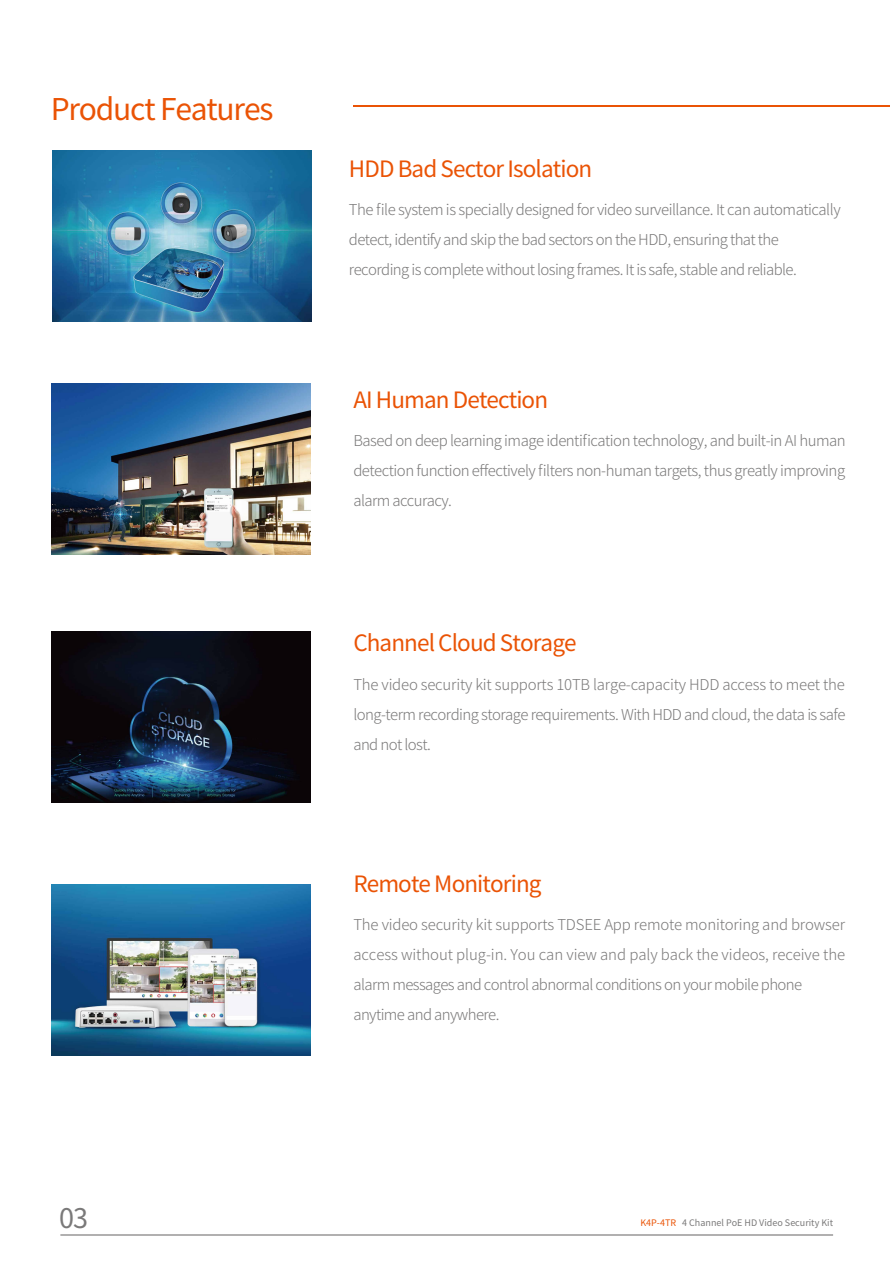
<style>
.page{position:relative;width:893px;height:1263px;background:#fff}
.page>*{position:absolute;margin:0;border:0;box-sizing:border-box;transform-origin:0 0}
.t1{font:30px "Source Han Sans CN";letter-spacing:-.04em;color:#ea5305}
.t2{font:27px "Source Han Sans CN";color:#7a7979}
.t3{font:22.5px "Source Han Sans CN";letter-spacing:-.04em;color:#ea5305}
.t4{font:300 15px/30px "Source Han Sans CN";letter-spacing:-.04em;color:#7a7979;text-align:justify}
.t5{font:300 15px/30px "Source Han Sans CN";letter-spacing:-.01em;color:#7a7979}
.t6{font:9px "Source Han Sans CN";color:#7a7979}
.s1{color:#ea5305}
</style>
<div class="page">
<hr style="left:60px;top:1235px;width:773px;height:1px;background:#646363">
<hr style="left:353px;top:105px;width:537px;height:1px;background:#ea5305">
<img style="left:53px;top:151px;width:258px;height:171px">
<img style="left:51px;top:383px;width:259px;height:172px">
<img style="left:51px;top:631px;width:259px;height:171px">
<img style="left:51px;top:884px;width:259px;height:172px">
<h1 class="t1" style="left:51px;top:92px;width:224px">Product Features</h1>
<h3 class="t3" style="left:349px;top:156px;width:245px">HDD Bad Sector Isolation</h3>
<p class="t4" style="left:349px;top:195px;width:493px;text-align:left">The file system is specially designed for video surveillance. It can automatically detect, identify and skip the bad sectors on the HDD, ensuring that the recording is complete without losing frames. It is safe, stable and reliable.</p>
<h3 class="t3" style="left:353px;top:387px;width:196px">AI Human Detection</h3>
<p class="t4" style="left:353px;top:426px;width:494px">Based on deep learning image identification technology, and built-in AI human detection function effectively filters non-human targets, thus greatly improving alarm accuracy.</p>
<h3 class="t3" style="left:353px;top:630px;width:225px">Channel Cloud Storage</h3>
<p class="t4" style="left:353px;top:669px;width:493px">The video security kit supports 10TB large-capacity HDD access to meet the long-term recording storage requirements. With HDD and cloud, the data is safe and not lost.</p>
<h3 class="t3" style="left:353px;top:871px;width:190px">Remote Monitoring</h3>
<p class="t5" style="left:353px;top:910px;width:493px">The video security kit supports TDSEE App remote monitoring and browser access without plug-in. You can view and paly back the videos, receive the alarm messages and control abnormal conditions on your mobile phone anytime and anywhere.</p>
<h2 class="t2" style="left:59px;top:1203px;width:30px">03</h2>
<p class="t6" style="left:640px;top:1218px;width:194px"><span class="s1">K4P-4TR</span> 4 Channel PoE HD Video Security Kit</p>
</div>
